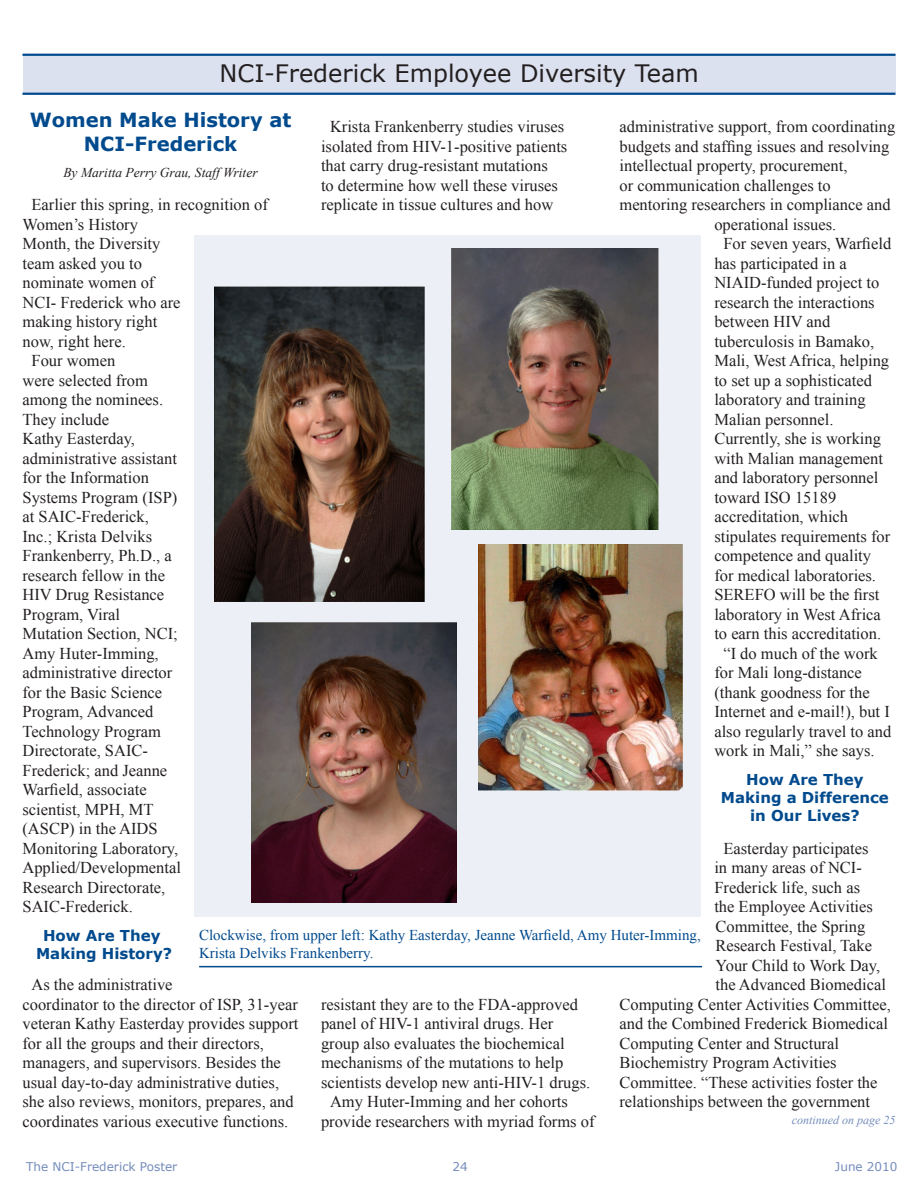
<style>
.page{position:relative;width:918px;height:1188px;background:#fff}
.page>*{position:absolute;margin:0;border:0;box-sizing:border-box;transform-origin:0 0}
._16pt_Section_Headin{font:24px "Verdana";color:#231f20}
.Heading_1__2_lines{font:700 19.5px/24px "Verdana";color:#004a8d;text-align:center}
.Main_Text{font:16.5px/19.5px "Times New Roman";color:#231f20}
.Cutlines{font:15px/18px "Times New Roman";color:#004a8d}
.SubHeading_2{font:700 15px/18px "Verdana";color:#004a8d;text-align:center}
.Byline{font:italic 13.5px "Times New Roman";color:#231f20}
.t1{font:12px "Verdana";color:#748cbb}
.t2{font:italic 12px "Times New Roman";color:#748cbb}
</style>
<div class="page">
<div style="left:195px;top:235px;width:506px;height:681px;background:#eceff6"></div>
<div style="left:23px;top:55px;width:873px;height:38px;background:#dce1ef"></div>
<hr style="left:22px;top:93px;width:874px;height:2px;background:#004a8d">
<hr style="left:22px;top:54px;width:874px;height:2px;background:#004a8d">
<img style="left:214px;top:286px;width:210px;height:315px">
<img style="left:251px;top:622px;width:205px;height:281px">
<img style="left:478px;top:544px;width:205px;height:246px">
<img style="left:451px;top:249px;width:207px;height:280px">
<hr style="left:199px;top:966px;width:503px;height:1px;background:#004a8d">
<p class="_16pt_Section_Headin" style="left:220px;top:58px;width:481px">NCI-Frederick Employee Diversity Team</p>
<p class="Heading_1__2_lines" style="left:30px;top:108px;width:263px">Women Make History at<br>NCI-Frederick</p>
<p class="Byline" style="left:63px;top:163px;width:196px">By Maritta Perry Grau, Staff Writer</p>
<p class="Main_Text" style="left:22px;top:194px;width:247px;text-indent:9px">Earlier this spring, in recognition of<br>Women’s History<br>Month, the Diversity<br>team asked you to<br>nominate women of<br>NCI- Frederick who are<br>making history right<br>now, right here.</p>
<p class="Main_Text" style="left:22px;top:350px;width:160px;text-indent:9px">Four women<br>were selected from among the nominees.<br>They include<br>Kathy Easterday, administrative assistant for the Information<br>Systems Program (ISP) at SAIC-Frederick,<br>Inc.; Krista Delviks<br>Frankenberry, Ph.D., a research fellow in the<br>HIV Drug Resistance<br>Program, Viral<br>Mutation Section, NCI;<br>Amy Huter-Imming, administrative director for the Basic Science<br>Program, Advanced<br>Technology Program<br>Directorate, SAIC-<br>Frederick; and Jeanne<br>Warfield, associate scientist, MPH, MT (ASCP) in the AIDS<br>Monitoring Laboratory,<br>Applied/Developmental<br>Research Directorate,<br>SAIC-Frederick.</p>
<p class="SubHeading_2" style="left:36px;top:926px;width:137px">How Are They<br>Making History?</p>
<p class="Main_Text" style="left:22px;top:974px;width:277px;text-indent:9px">As the administrative<br>coordinator to the director of ISP, 31-year veteran Kathy Easterday provides support for all the groups and their directors, managers, and supervisors. Besides the usual day-to-day administrative duties, she also reviews, monitors, prepares, and coordinates various executive functions.</p>
<p class="Main_Text" style="left:321px;top:116px;width:248px;text-indent:9px">Krista Frankenberry studies viruses isolated from HIV-1-positive patients that carry drug-resistant mutations<br>to determine how well these viruses replicate in tissue cultures and how</p>
<p class="Main_Text" style="left:620px;top:116px;width:277px">administrative support, from coordinating</p>
<p class="Main_Text" style="left:620px;top:136px;width:271px">budgets and staffing issues and resolving</p>
<p class="Main_Text" style="left:620px;top:155px;width:230px">intellectual property, procurement,</p>
<p class="Main_Text" style="left:620px;top:175px;width:213px">or communication challenges to</p>
<p class="Main_Text" style="left:620px;top:194px;width:273px">mentoring researchers in compliance and</p>
<p class="Main_Text" style="left:714px;top:214px;width:123px">operational issues.</p>
<p class="Main_Text" style="left:714px;top:233px;width:178px;text-indent:9px">For seven years, Warfield has participated in a<br>NIAID-funded project to research the interactions between HIV and tuberculosis in Bamako,<br>Mali, West Africa, helping to set up a sophisticated laboratory and training<br>Malian personnel.<br>Currently, she is working with Malian management and laboratory personnel toward ISO 15189 accreditation, which stipulates requirements for competence and quality for medical laboratories.<br>SEREFO will be the first laboratory in West Africa to earn this accreditation.</p>
<p class="Main_Text" style="left:714px;top:643px;width:178px;text-indent:9px">“I do much of the work for Mali long-distance (thank goodness for the<br>Internet and e-mail!), but I also regularly travel to and work in Mali,” she says.</p>
<p class="SubHeading_2" style="left:721px;top:770px;width:169px">How Are They<br>Making a Difference in Our Lives?</p>
<p class="Main_Text" style="left:723px;top:838px;width:147px">Easterday participates</p>
<p class="Main_Text" style="left:714px;top:857px;width:149px">in many areas of NCI-</p>
<p class="Main_Text" style="left:714px;top:877px;width:147px">Frederick life, such as</p>
<p class="Main_Text" style="left:714px;top:896px;width:160px">the Employee Activities</p>
<p class="Main_Text" style="left:716px;top:916px;width:151px">Committee, the Spring</p>
<p class="Main_Text" style="left:716px;top:935px;width:158px">Research Festival, Take</p>
<p class="Main_Text" style="left:716px;top:955px;width:166px">Your Child to Work Day,</p>
<p class="Main_Text" style="left:716px;top:974px;width:172px">the Advanced Biomedical</p>
<p class="Main_Text" style="left:620px;top:994px;width:273px">Computing Center Activities Committee,</p>
<p class="Main_Text" style="left:620px;top:1013px;width:270px">and the Combined Frederick Biomedical</p>
<p class="Main_Text" style="left:620px;top:1033px;width:221px">Computing Center and Structural</p>
<p class="Main_Text" style="left:620px;top:1052px;width:219px">Biochemistry Program Activities</p>
<p class="Main_Text" style="left:620px;top:1072px;width:260px">Committee. “These activities foster the</p>
<p class="Main_Text" style="left:620px;top:1091px;width:252px">relationships between the government</p>
<p class="Cutlines" style="left:199px;top:926px;width:503px">Clockwise, from upper left: Kathy Easterday, Jeanne Warfield, Amy Huter-Imming,<br>Krista Delviks Frankenberry.</p>
<p class="Main_Text" style="left:321px;top:994px;width:271px">resistant they are to the FDA-approved panel of HIV-1 antiviral drugs. Her group also evaluates the biochemical mechanisms of the mutations to help scientists develop new anti-HIV-1 drugs.</p>
<p class="Main_Text" style="left:321px;top:1091px;width:275px;text-indent:9px">Amy Huter-Imming and her cohorts provide researchers with myriad forms of</p>
<p class="t2" style="left:792px;top:1112px;width:105px">continued on page 25</p>
<p class="t1" style="left:26px;top:1159px;width:153px">The NCI-Frederick Poster</p>
<p class="t1" style="left:453px;top:1159px;width:17px">24</p>
<p class="t1" style="left:835px;top:1159px;width:64px">June 2010</p>
</div>
